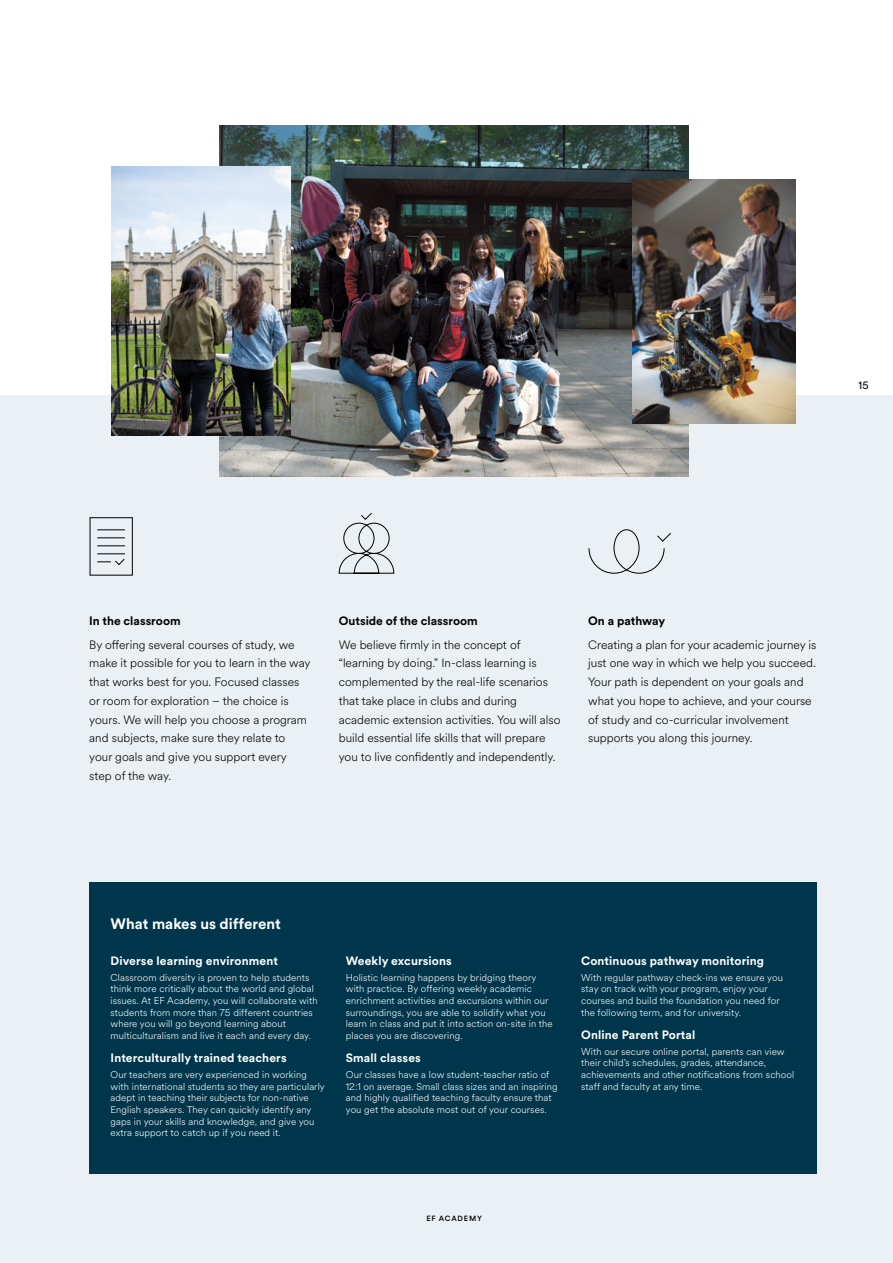
<style>
.page{position:relative;width:893px;height:1263px;background:#fff}
.page>*{position:absolute;margin:0;border:0;box-sizing:border-box;transform-origin:0 0}
.Club_name{font:700 15px "EF Circular";color:#fff}
.Body_TEXT{font:300 12px/18.8px "EF Circular";color:#000}
.Club_name-2{font:700 12px "EF Circular";letter-spacing:.01em;color:#fff}
.Body_HEADING_3{font:700 12px "EF Circular";color:#000}
.t1{font:10.5px "EF Circular";color:#000}
.Club_name-3{font:300 9.75px/11.7px "EF Circular";letter-spacing:.01em;color:#fff}
.t2{font:500 7.5px "EF Circular";letter-spacing:.11em;color:#000}
</style>
<div class="page">
<div style="left:0;top:395px;width:893px;height:868px;background:#eaf0f4"></div>
<div style="left:89px;top:882px;width:727px;height:292px;background:#00364b"></div>
<img style="left:219px;top:125px;width:469px;height:351px">
<svg style="left:89px;top:517px;width:44px;height:59px"></svg>
<svg style="left:338px;top:512px;width:57px;height:62px"></svg>
<svg style="left:588px;top:529px;width:83px;height:45px"></svg>
<img style="left:112px;top:167px;width:179px;height:268px">
<img style="left:632px;top:179px;width:163px;height:244px">
<p class="t1" style="left:859px;top:379px;width:12px">15</p>
<p class="Body_HEADING_3" style="left:89px;top:613px;width:93px">In the classroom</p>
<p class="Body_TEXT" style="left:89px;top:634px;width:223px">By offering several courses of study, we make it possible for you to learn in the way that works best for you. Focused classes or room for exploration – the choice is yours. We will help you choose a program and subjects, make sure they relate to your goals and give you support every step of the way.</p>
<p class="Body_HEADING_3" style="left:339px;top:613px;width:141px">Outside of the classroom</p>
<p class="Body_TEXT" style="left:339px;top:634px;width:223px">We believe firmly in the concept of “learning by doing.” In-class learning is complemented by the real-life scenarios that take place in clubs and during academic extension activities. You will also build essential life skills that will prepare you to live confidently and independently.</p>
<p class="Body_HEADING_3" style="left:588px;top:613px;width:79px">On a pathway</p>
<p class="Body_TEXT" style="left:588px;top:634px;width:230px">Creating a plan for your academic journey is just one way in which we help you succeed.<br>Your path is dependent on your goals and what you hope to achieve, and your course of study and co-curricular involvement supports you along this journey.</p>
<p class="Club_name" style="left:111px;top:913px;width:172px">What makes us different</p>
<p class="Club_name-2" style="left:111px;top:952px;width:169px">Diverse learning environment</p>
<p class="Club_name-3" style="left:111px;top:971px;width:209px">Classroom diversity is proven to help students think more critically about the world and global issues. At EF Academy, you will collaborate with students from more than 75 different countries where you will go beyond learning about multiculturalism and live it each and every day.</p>
<p class="Club_name-2" style="left:111px;top:1049px;width:178px">Interculturally trained teachers</p>
<p class="Club_name-3" style="left:111px;top:1068px;width:216px">Our teachers are very experienced in working with international students so they are particularly adept in teaching their subjects for non-native English speakers. They can quickly identify any gaps in your skills and knowledge, and give you extra support to catch up if you need it.</p>
<p class="Club_name-2" style="left:346px;top:952px;width:108px">Weekly excursions</p>
<p class="Club_name-3" style="left:346px;top:971px;width:208px">Holistic learning happens by bridging theory with practice. By offering weekly academic enrichment activities and excursions within our surroundings, you are able to solidify what you learn in class and put it into action on-site in the places you are discovering.</p>
<p class="Club_name-2" style="left:346px;top:1049px;width:77px">Small classes</p>
<p class="Club_name-3" style="left:346px;top:1068px;width:213px">Our classes have a low student-teacher ratio of 12:1 on average. Small class sizes and an inspiring and highly qualified teaching faculty ensure that you get the absolute most out of your courses.</p>
<p class="Club_name-2" style="left:581px;top:952px;width:185px">Continuous pathway monitoring</p>
<p class="Club_name-3" style="left:581px;top:971px;width:203px">With regular pathway check-ins we ensure you stay on track with your program, enjoy your courses and build the foundation you need for the following term, and for university.</p>
<p class="Club_name-2" style="left:581px;top:1026px;width:116px">Online Parent Portal</p>
<p class="Club_name-3" style="left:581px;top:1045px;width:215px">With our secure online portal, parents can view their child’s schedules, grades, attendance, achievements and other notifications from school staff and faculty at any time.</p>
<p class="t2" style="left:426px;top:1213px;width:57px">EF ACADEMY</p>
</div>
